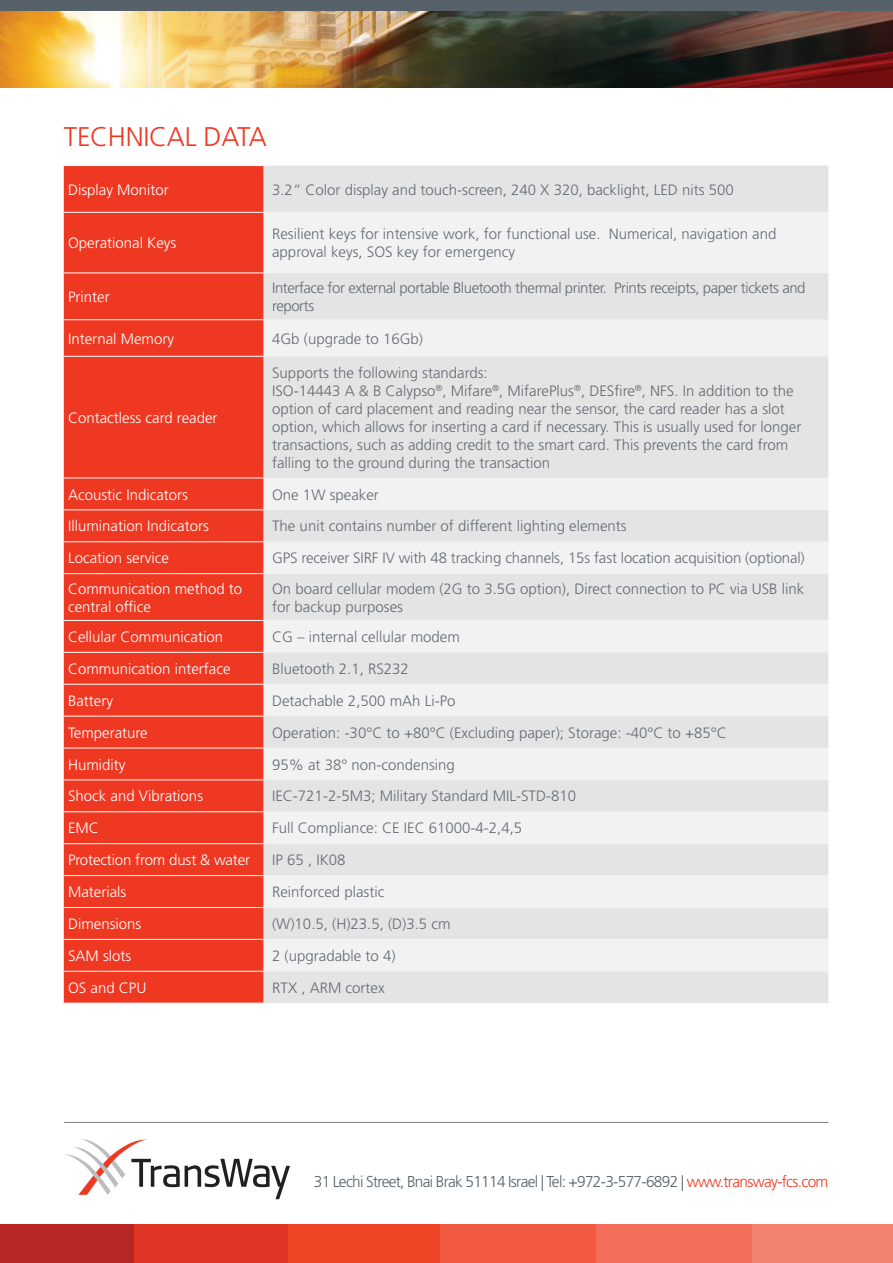
<style>
.page{position:relative;width:893px;height:1263px;background:#fff}
.page>*{position:absolute;margin:0;border:0;box-sizing:border-box;transform-origin:0 0}
.Small_Title{font:300 27px "Frutiger LT Std";letter-spacing:-.01em;color:#ef3822}
.Paragraph_Style_1{font:300 15.75px "Frutiger LT Std";letter-spacing:-.045em;color:#576169}
.Paragraph_Style_1-2{font:300 15px/18px "Frutiger LT Std";color:#656b73}
.Paragraph_Style_1-3{font:300 15px/18px "Frutiger LT Std";color:#fff}
.Paragraph_Style_1-4{font:300 15px "Frutiger LT Std";letter-spacing:-.03em;color:#656b73}
.s1{color:#ef3822}
</style>
<div class="page">
<img style="left:0;top:10px;width:893px;height:77px">
<div style="left:64px;top:166px;width:200px;height:837px;background:#ef3822"></div>
<div style="left:264px;top:166px;width:564px;height:837px;background:#e4e4e5"></div>
<svg style="left:264px;top:212px;width:564px;height:759px;fill:#e4e4e5"></svg>
<hr style="left:64px;top:212px;width:200px;height:1px;background:#fff">
<hr style="left:64px;top:273px;width:200px;height:1px;background:#fff">
<hr style="left:64px;top:319px;width:200px;height:1px;background:#fff">
<hr style="left:64px;top:356px;width:200px;height:1px;background:#fff">
<hr style="left:64px;top:478px;width:200px;height:1px;background:#fff">
<hr style="left:64px;top:509px;width:200px;height:1px;background:#fff">
<hr style="left:64px;top:541px;width:200px;height:1px;background:#fff">
<hr style="left:64px;top:573px;width:200px;height:1px;background:#fff">
<hr style="left:64px;top:620px;width:200px;height:1px;background:#fff">
<hr style="left:64px;top:652px;width:200px;height:1px;background:#fff">
<hr style="left:64px;top:684px;width:200px;height:1px;background:#fff">
<hr style="left:64px;top:716px;width:200px;height:1px;background:#fff">
<hr style="left:64px;top:748px;width:200px;height:1px;background:#fff">
<hr style="left:64px;top:779px;width:200px;height:1px;background:#fff">
<hr style="left:64px;top:811px;width:200px;height:1px;background:#fff">
<hr style="left:64px;top:843px;width:200px;height:1px;background:#fff">
<hr style="left:64px;top:875px;width:200px;height:1px;background:#fff">
<hr style="left:64px;top:907px;width:200px;height:1px;background:#fff">
<hr style="left:64px;top:939px;width:200px;height:1px;background:#fff">
<hr style="left:64px;top:971px;width:200px;height:1px;background:#fff">
<div style="left:0;top:0;width:893px;height:10px;background:#576169"></div>
<div style="left:0;top:1224px;width:140px;height:39px;background:#b82723"></div>
<div style="left:134px;top:1224px;width:161px;height:39px;background:#e03425"></div>
<div style="left:288px;top:1224px;width:160px;height:39px;background:#ef4425"></div>
<div style="left:440px;top:1224px;width:161px;height:39px;background:#f05940"></div>
<div style="left:596px;top:1224px;width:161px;height:39px;background:#f26e5a"></div>
<div style="left:753px;top:1224px;width:140px;height:39px;background:#f38271"></div>
<hr style="left:64px;top:1122px;width:764px;height:1px;background:#808289">
<svg style="left:66px;top:1139px;width:224px;height:60px"></svg>
<p class="Small_Title" style="left:64px;top:122px;width:204px">TECHNICAL DATA</p>
<p class="Paragraph_Style_1-3" style="left:68px;top:181px;width:102px">Display Monitor</p>
<p class="Paragraph_Style_1-3" style="left:68px;top:234px;width:110px">Operational Keys</p>
<p class="Paragraph_Style_1-3" style="left:68px;top:288px;width:43px">Printer</p>
<p class="Paragraph_Style_1-3" style="left:68px;top:330px;width:108px">Internal Memory</p>
<p class="Paragraph_Style_1-3" style="left:68px;top:409px;width:151px">Contactless card reader</p>
<p class="Paragraph_Style_1-3" style="left:68px;top:486px;width:121px">Acoustic Indicators</p>
<p class="Paragraph_Style_1-3" style="left:68px;top:517px;width:142px">Illumination Indicators</p>
<p class="Paragraph_Style_1-2" style="left:272px;top:181px;width:463px">3.2” Color display and touch-screen, 240 X 320, backlight, LED nits 500</p>
<p class="Paragraph_Style_1-2" style="left:272px;top:225px;width:330px">Resilient keys for intensive work, for functional use.</p>
<p class="Paragraph_Style_1-2" style="left:272px;top:243px;width:245px">approval keys, SOS key for emergency</p>
<p class="Paragraph_Style_1-2" style="left:609px;top:225px;width:169px">Numerical, navigation and</p>
<p class="Paragraph_Style_1-4" style="left:272px;top:279px;width:336px">Interface for external portable Bluetooth thermal printer.</p>
<p class="Paragraph_Style_1-4" style="left:272px;top:297px;width:44px">reports</p>
<p class="Paragraph_Style_1-2" style="left:272px;top:330px;width:152px">4Gb (upgrade to 16Gb(</p>
<p class="Paragraph_Style_1-4" style="left:614px;top:279px;width:193px">Prints receipts, paper tickets and</p>
<p class="Paragraph_Style_1-2" style="left:272px;top:364px;width:531px">Supports the following standards:<br>ISO-14443 A &amp; B Calypso ,<sup>®</sup> Mifare ,<sup>®</sup> MifarePlus ,<sup>®</sup> DESfire ,<sup>®</sup> NFS In. addition to the option of card placement and reading near the sensor, the card reader has a slot option, which allows for inserting a card if necessary. This is usually used for longer transactions, such as adding credit to the smart card. This prevents the card from falling to the ground during the transaction</p>
<p class="Paragraph_Style_1-2" style="left:272px;top:486px;width:108px">One W1 speaker</p>
<p class="Paragraph_Style_1-2" style="left:272px;top:517px;width:356px">The unit contains number of different lighting elements</p>
<p class="Paragraph_Style_1-2" style="left:272px;top:549px;width:534px">GPS receiver SIRF IV with 48 tracking channels, 15s fast location acquisition (optional(</p>
<p class="Paragraph_Style_1-3" style="left:68px;top:549px;width:102px">Location service</p>
<p class="Paragraph_Style_1-3" style="left:68px;top:580px;width:176px">Communication method to central office</p>
<p class="Paragraph_Style_1-2" style="left:272px;top:580px;width:534px">On board cellular modem G2( to 3.5G option ,) Direct connection to PC via USB link for backup purposes</p>
<p class="Paragraph_Style_1-2" style="left:272px;top:628px;width:189px">CG – internal cellular modem</p>
<p class="Paragraph_Style_1-3" style="left:68px;top:628px;width:157px">Cellular Communication</p>
<p class="Paragraph_Style_1-3" style="left:68px;top:660px;width:164px">Communication interface</p>
<p class="Paragraph_Style_1-2" style="left:272px;top:660px;width:138px">Bluetooth 2.1, RS232</p>
<p class="Paragraph_Style_1-3" style="left:68px;top:692px;width:46px">Battery</p>
<p class="Paragraph_Style_1-2" style="left:272px;top:692px;width:185px">Detachable 2,500 mAh Li-Po</p>
<p class="Paragraph_Style_1-3" style="left:68px;top:724px;width:81px">Temperature</p>
<p class="Paragraph_Style_1-2" style="left:272px;top:724px;width:456px">Operation: -30°C to +80°C (Excluding paper); Storage: -40°C to +85°C</p>
<p class="Paragraph_Style_1-3" style="left:68px;top:756px;width:59px">Humidity</p>
<p class="Paragraph_Style_1-2" style="left:272px;top:756px;width:184px">95% at 38° non-condensing</p>
<p class="Paragraph_Style_1-3" style="left:68px;top:787px;width:137px">Shock and Vibrations</p>
<p class="Paragraph_Style_1-2" style="left:272px;top:787px;width:305px">IEC-721-2-5M3; Military Standard MIL-STD-810</p>
<p class="Paragraph_Style_1-3" style="left:68px;top:819px;width:32px">EMC</p>
<p class="Paragraph_Style_1-2" style="left:272px;top:819px;width:252px">Full Compliance: CE IEC 61000-4-2,4,5</p>
<p class="Paragraph_Style_1-3" style="left:68px;top:851px;width:184px">Protection from dust &amp; water</p>
<p class="Paragraph_Style_1-2" style="left:272px;top:851px;width:75px">IP 65 IK, 08</p>
<p class="Paragraph_Style_1-3" style="left:68px;top:883px;width:60px">Materials</p>
<p class="Paragraph_Style_1-2" style="left:272px;top:883px;width:114px">Reinforced plastic</p>
<p class="Paragraph_Style_1-3" style="left:68px;top:915px;width:75px">Dimensions</p>
<p class="Paragraph_Style_1-2" style="left:272px;top:915px;width:180px">W( )10.5, H( )23.5, D( )3.5 cm</p>
<p class="Paragraph_Style_1-3" style="left:68px;top:947px;width:65px">SAM slots</p>
<p class="Paragraph_Style_1-2" style="left:272px;top:947px;width:125px">2 (upgradable to (4</p>
<p class="Paragraph_Style_1-3" style="left:68px;top:979px;width:80px">OS and CPU</p>
<p class="Paragraph_Style_1-2" style="left:272px;top:979px;width:114px">RTX , ARM cortex</p>
<p class="Paragraph_Style_1" style="left:314px;top:1172px;width:516px">31 Lechi Street, Bnai Brak 51114 Israel | Tel: +972-3-577-6892 | <span class="s1">www.transway-fcs.com</span></p>
</div>
